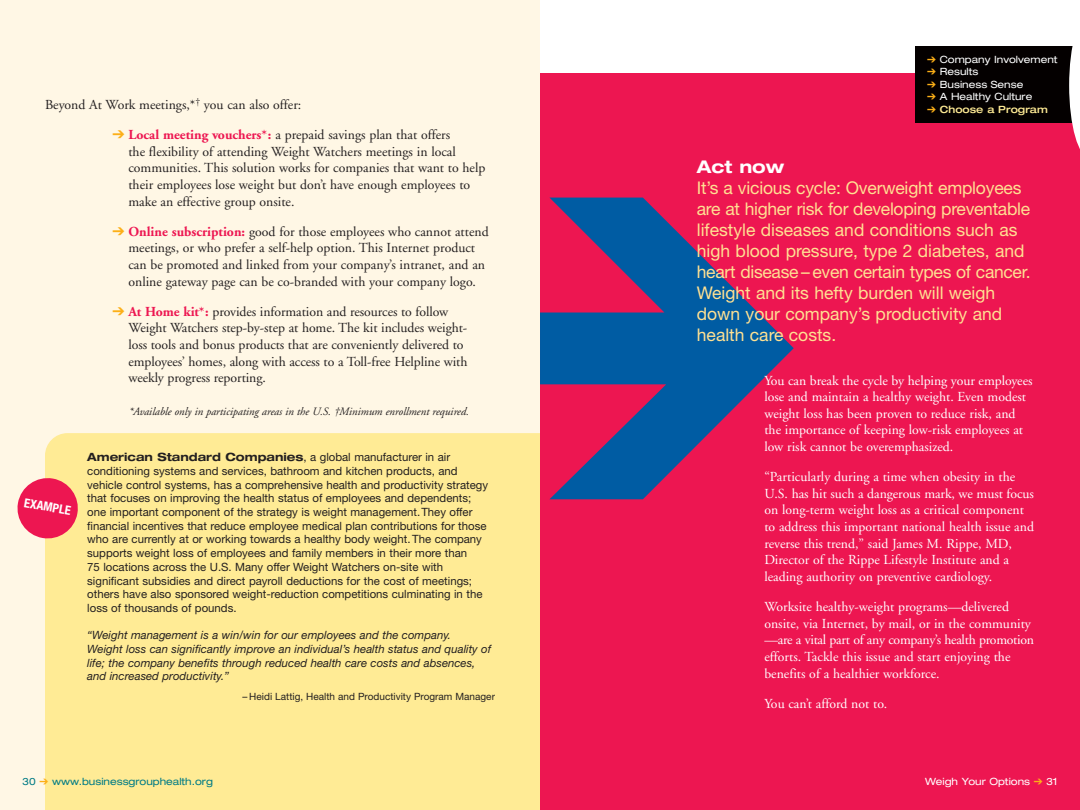
<style>
.page{position:relative;width:1080px;height:810px;background:#fff}
.page>*{position:absolute;margin:0;border:0;box-sizing:border-box;transform-origin:0 0}
.t1{font:17.5px/21px "Helvetica Neue";color:#ffe192}
.t2{font:700 expanded 17.5px "Helvetica Neue";color:#fff}
.t3{font:13.75px/16.6px "Adobe Garamond";color:#231f20}
.t4{font:13.75px/16.6px "Adobe Garamond";color:#fff}
.t5{font:700 condensed 12.5px "Helvetica Neue";color:#fff}
.t6{font:11.38px/13.6px "Helvetica Neue";color:#231f20}
.t7{font:italic 11.38px/13.8px "Helvetica Neue";color:#231f20}
.t8{font:italic 11.25px "Adobe Garamond";letter-spacing:-.005em;color:#231f20}
.t9{font:expanded 10px "Helvetica Neue";color:#fff}
.t10{font:10px "Helvetica Neue";color:#231f20}
.t11{font:expanded 10px "Helvetica Neue";color:#007b85}
.t12{font:500 expanded 10px "Helvetica Neue";color:#ffeb95}
.s1{color:#fcaf17}
.s2{font-weight:700;color:#ed1651}
.s3{font-weight:700;font-stretch:expanded}
</style>
<div class="page">
<div style="left:0;top:0;width:540px;height:810px;background:#fff7e5"></div>
<div style="left:45px;top:433px;width:495px;height:377px;background:#ffeb95"></div>
<div style="left:540px;top:73px;width:540px;height:737px;background:#ed1651"></div>
<div style="left:915px;top:47px;width:162px;height:76px;background:#040000"></div>
<svg style="left:1069px;top:46px;width:11px;height:103px"></svg>
<svg style="left:540px;top:198px;width:254px;height:301px"></svg>
<svg style="left:17px;top:476px;width:63px;height:65px;background:#f25870"></svg>
<p class="t3" style="left:45px;top:98px;width:258px">Beyond At Work meetings,*<sup>†</sup> you can also offer:</p>
<p class="t3" style="left:128px;top:128px;width:359px;text-indent:-16px"><span class="s1">➔</span> <span class="s2">Local meeting vouchers*:</span> a prepaid savings plan that offers<br>the flexibility of attending Weight Watchers meetings in local communities. This solution works for companies that want to help their employees lose weight but don’t have enough employees to make an effective group onsite.</p>
<p class="t3" style="left:128px;top:224px;width:362px;text-indent:-16px"><span class="s1">➔</span> <span class="s2">Online subscription:</span> good for those employees who cannot attend meetings, or who prefer a self-help option. This Internet product can be promoted and linked from your company’s intranet, and an online gateway page can be co-branded with your company logo.</p>
<p class="t3" style="left:128px;top:304px;width:341px;text-indent:-16px"><span class="s1">➔</span> <span class="s2">At Home kit*:</span> provides information and resources to follow Weight Watchers step-by-step at home. The kit includes weight&shy;loss tools and bonus products that are conveniently delivered to employees’ homes, along with access to a Toll-free Helpline with weekly progress reporting.</p>
<p class="t8" style="left:128px;top:407px;width:342px">*Available only in participating areas in the U.S. †Minimum enrollment required.</p>
<p class="t6" style="left:87px;top:452px;width:402px"><span class="s3">American Standard Companies</span>, a global manufacturer in air conditioning systems and services, bathroom and kitchen products, and vehicle control systems, has a comprehensive health and productivity strategy that focuses on improving the health status of employees and dependents; one important component of the strategy is weight management.They offer financial incentives that reduce employee medical plan contributions for those who are currently at or working towards a healthy body weight. The company supports weight loss of employees and family members in their more than<br>75 locations across the U.S. Many offer Weight Watchers on-site with significant subsidies and direct payroll deductions for the cost of meetings; others have also sponsored weight-reduction competitions culminating in the loss of thousands of pounds.</p>
<p class="t7" style="left:87px;top:629px;width:405px">“Weight management is a win/win for our employees and the company.<br>Weight loss can significantly improve an individual’s health status and quality of life; the company benefits through reduced health care costs and absences, and increased productivity.”</p>
<p class="t10" style="left:243px;top:693px;width:254px">– Heidi Lattig, Health and Productivity Program Manager</p>
<p class="t5" style="left:25px;top:498px;width:49px;rotate:10deg">EXAMPLE</p>
<p class="t11" style="left:22px;top:778px;width:192px">30 <span class="s1">➔</span> www.businessgrouphealth.org</p>
<p class="t9" style="left:927px;top:56px;width:132px"><span class="s1">➔</span> Company Involvement</p>
<p class="t9" style="left:927px;top:68px;width:53px"><span class="s1">➔</span> Results</p>
<p class="t9" style="left:927px;top:81px;width:98px"><span class="s1">➔</span> Business Sense</p>
<p class="t9" style="left:927px;top:93px;width:107px"><span class="s1">➔</span> A Healthy Culture</p>
<p class="t12" style="left:927px;top:106px;width:122px"><span class="s1">➔</span> Choose a Program</p>
<p class="t2" style="left:697px;top:160px;width:89px">Act now</p>
<p class="t1" style="left:697px;top:179px;width:335px">It’s a vicious cycle: Overweight employees are at higher risk for developing preventable lifestyle diseases and conditions such as high blood pressure, type 2 diabetes, and heart disease – even certain types of cancer.<br>Weight and its hefty burden will weigh down your company’s productivity and health care costs.</p>
<p class="t4" style="left:764px;top:373px;width:270px">You can break the cycle by helping your employees lose and maintain a healthy weight. Even modest weight loss has been proven to reduce risk, and the importance of keeping low-risk employees at low risk cannot be overemphasized.</p>
<p class="t4" style="left:764px;top:470px;width:271px">“Particularly during a time when obesity in the U.S. has hit such a dangerous mark, we must focus on long-term weight loss as a critical component to address this important national health issue and reverse this trend,” said James M. Rippe, MD, Director of the Rippe Lifestyle Institute and a leading authority on preventive cardiology.</p>
<p class="t4" style="left:764px;top:600px;width:271px">Worksite healthy-weight programs—delivered onsite, via Internet, by mail, or in the community —are a vital part of any company’s health promotion efforts. Tackle this issue and start enjoying the benefits of a healthier workforce.</p>
<p class="t4" style="left:764px;top:696px;width:124px">You can’t afford not to.</p>
<p class="t9" style="left:925px;top:778px;width:134px">Weigh Your Options <span class="s1">➔</span> 31</p>
</div>
